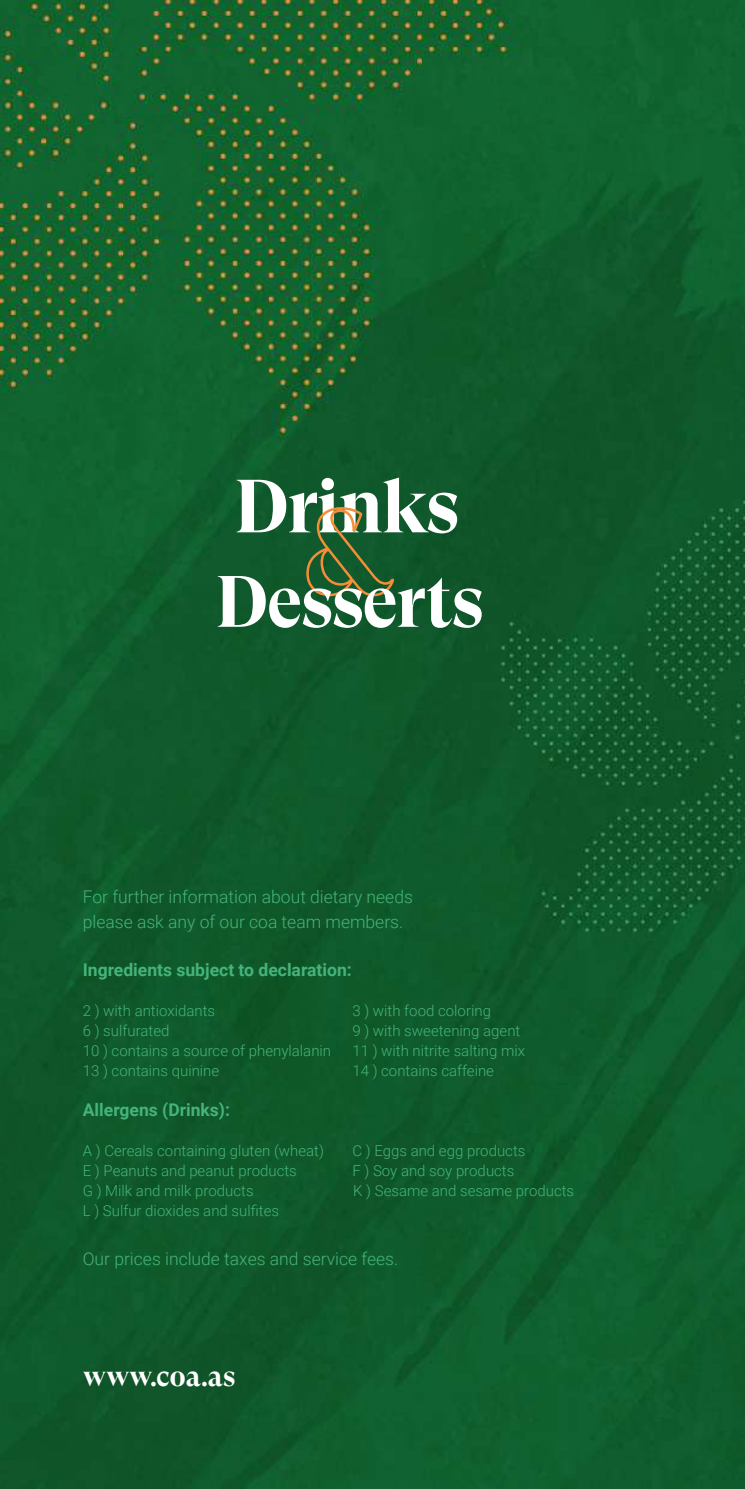
<style>
.page{position:relative;width:745px;height:1489px;background:#fff}
.page>*{position:absolute;margin:0;border:0;box-sizing:border-box;transform-origin:0 0}
.t1{font:700 75px "GT Super Display";letter-spacing:-.02em;color:#fff}
.t2{font:700 72.5px "GT Super Display";letter-spacing:-.02em;color:#fff}
.t3{font:700 27.5px "GT Super Display";color:#fff}
.t4{font:300 17.5px/24.2px "Roboto";color:#45b37b}
.t5{font:700 17.5px "Roboto";color:#45b37b}
.t6{font:300 15px "Roboto";color:#45b37b}
</style>
<div class="page">
<img style="left:0;top:0;width:744px;height:1488px">
<svg style="left:305px;top:506px;width:91px;height:91px;background:#31602d"></svg>
<h1 class="t1" style="left:234px;top:466px;width:226px">Drinks</h1>
<h2 class="t2" style="left:215px;top:563px;width:269px">Desserts</h2>
<p class="t4" style="left:83px;top:884px;width:331px">For further information about dietary needs please ask any of our coa team members.</p>
<p class="t5" style="left:83px;top:957px;width:270px">Ingredients subject to declaration:</p>
<p class="t6" style="left:83px;top:1000px;width:134px">2 ) with antioxidants</p>
<p class="t6" style="left:352px;top:1000px;width:140px">3 ) with food coloring</p>
<p class="t6" style="left:83px;top:1020px;width:88px">6 ) sulfurated</p>
<p class="t6" style="left:352px;top:1020px;width:169px">9 ) with sweetening agent</p>
<p class="t6" style="left:83px;top:1040px;width:250px">10 ) contains a source of phenylalanin</p>
<p class="t6" style="left:352px;top:1040px;width:174px">11 ) with nitrite salting mix</p>
<p class="t6" style="left:83px;top:1060px;width:138px">13 ) contains quinine</p>
<p class="t6" style="left:352px;top:1060px;width:143px">14 ) contains caffeine</p>
<p class="t5" style="left:83px;top:1097px;width:149px">Allergens (Drinks):</p>
<p class="t6" style="left:83px;top:1140px;width:242px">A ) Cereals containing gluten (wheat)</p>
<p class="t6" style="left:352px;top:1140px;width:174px">C ) Eggs and egg products</p>
<p class="t6" style="left:83px;top:1160px;width:215px">E ) Peanuts and peanut products</p>
<p class="t6" style="left:352px;top:1160px;width:163px">F ) Soy and soy products</p>
<p class="t6" style="left:83px;top:1180px;width:172px">G ) Milk and milk products</p>
<p class="t6" style="left:353px;top:1180px;width:222px">K ) Sesame and sesame products</p>
<p class="t6" style="left:83px;top:1200px;width:198px">L ) Sulfur dioxides and sulfites</p>
<p class="t4" style="left:83px;top:1245px;width:317px">Our prices include taxes and service fees.</p>
<h3 class="t3" style="left:83px;top:1361px;width:154px">www.coa.as</h3>
</div>
